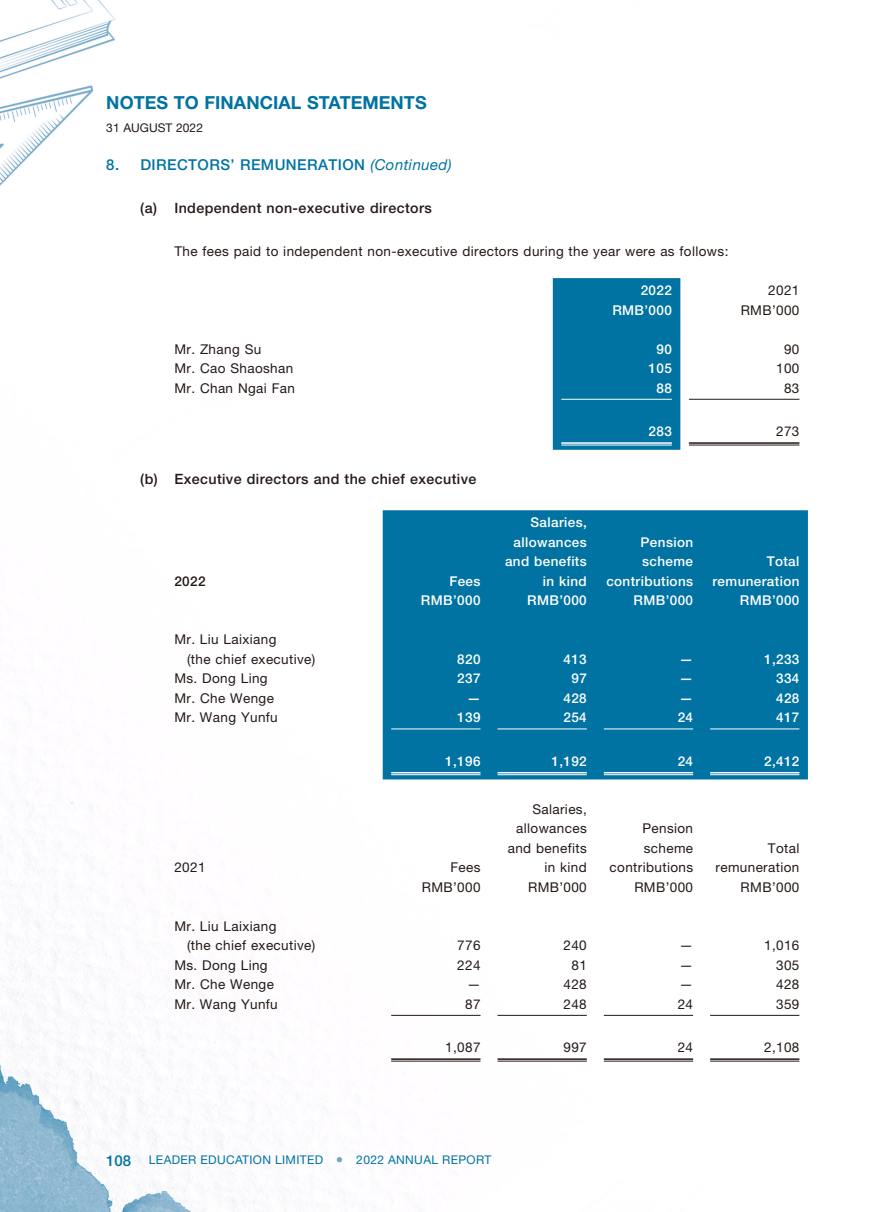
<style>
.page{position:relative;width:893px;height:1212px;background:#fff}
.page>*{position:absolute;margin:0;border:0;box-sizing:border-box;transform-origin:0 0}
.t1{font:700 18px "Helvetica Neue LT Std";letter-spacing:.005em;color:#0073a3}
.t2{font:500 15px "Helvetica Neue LT Std";letter-spacing:.03em;color:#0073a3}
.t3{font:500 14.25px "Helvetica Neue LT Std";letter-spacing:.03em;color:#231916}
.t4{font:13.5px/19.5px "Helvetica Neue LT Std";letter-spacing:.03em;color:#231916;text-align:right}
.t5{font:500 13.5px/19.5px "Helvetica Neue LT Std";letter-spacing:.03em;color:#fff;text-align:right}
.t6{font:500 13.5px "Helvetica Neue LT Std";color:#231916}
.t7{font:12px "Helvetica Neue LT Std";letter-spacing:.03em;color:#0073a3}
.t8{font:12px "Helvetica Neue LT Std";letter-spacing:.005em;color:#231916}
.s1{font-weight:400;font-style:italic}
.s2{font-weight:500;font-size:15px}
.s3{font-size:15px;color:#72a9c7}
</style>
<div class="page">
<img style="left:0;top:0;width:808px;height:1212px">
<div style="left:553px;top:278px;width:127px;height:172px;background:#0073a3"></div>
<hr style="left:561px;top:399px;width:111px;height:1px;background:#fff">
<hr style="left:689px;top:399px;width:110px;height:1px;background:#231916">
<hr style="left:561px;top:442px;width:111px;height:2px;background:#fff">
<hr style="left:561px;top:445px;width:111px;height:1px;background:#fff">
<hr style="left:689px;top:442px;width:110px;height:2px;background:#231916">
<hr style="left:689px;top:445px;width:110px;height:1px;background:#231916">
<div style="left:383px;top:510px;width:425px;height:269px;background:#0073a3"></div>
<hr style="left:391px;top:728px;width:89px;height:1px;background:#fff">
<hr style="left:497px;top:728px;width:90px;height:1px;background:#fff">
<hr style="left:604px;top:728px;width:89px;height:1px;background:#fff">
<hr style="left:710px;top:728px;width:89px;height:1px;background:#fff">
<hr style="left:391px;top:772px;width:89px;height:1px;background:#fff">
<hr style="left:391px;top:774px;width:89px;height:1px;background:#fff">
<hr style="left:497px;top:772px;width:90px;height:1px;background:#fff">
<hr style="left:497px;top:774px;width:90px;height:1px;background:#fff">
<hr style="left:604px;top:772px;width:89px;height:1px;background:#fff">
<hr style="left:604px;top:774px;width:89px;height:1px;background:#fff">
<hr style="left:710px;top:772px;width:89px;height:1px;background:#fff">
<hr style="left:710px;top:774px;width:89px;height:1px;background:#fff">
<hr style="left:391px;top:1015px;width:89px;height:1px;background:#231916">
<hr style="left:497px;top:1015px;width:90px;height:1px;background:#231916">
<hr style="left:604px;top:1015px;width:89px;height:1px;background:#231916">
<hr style="left:710px;top:1015px;width:89px;height:1px;background:#231916">
<hr style="left:391px;top:1058px;width:89px;height:2px;background:#231916">
<hr style="left:391px;top:1061px;width:89px;height:1px;background:#231916">
<hr style="left:497px;top:1058px;width:90px;height:2px;background:#231916">
<hr style="left:497px;top:1061px;width:90px;height:1px;background:#231916">
<hr style="left:604px;top:1058px;width:89px;height:2px;background:#231916">
<hr style="left:604px;top:1061px;width:89px;height:1px;background:#231916">
<hr style="left:710px;top:1058px;width:89px;height:2px;background:#231916">
<hr style="left:710px;top:1061px;width:89px;height:1px;background:#231916">
<h1 class="t1" style="left:106px;top:92px;width:322px">NOTES TO FINANCIAL STATEMENTS</h1>
<p class="t8" style="left:106px;top:121px;width:98px">31 AUGUST 2022</p>
<p class="t2" style="left:106px;top:155px;width:347px">8. DIRECTORS’ REMUNERATION <span class="s1">(Continued)</span></p>
<p class="t3" style="left:140px;top:199px;width:293px">(a) Independent non-executive directors</p>
<p class="t4" style="left:174px;top:242px;width:556px">The fees paid to independent non-executive directors during the year were as follows:</p>
<p class="t5" style="left:641px;top:281px;width:33px">2022</p>
<p class="t4" style="left:768px;top:281px;width:33px">2021</p>
<p class="t5" style="left:612px;top:300px;width:61px">RMB’000</p>
<p class="t4" style="left:741px;top:300px;width:60px">RMB’000</p>
<p class="t4" style="left:174px;top:339px;width:88px">Mr. Zhang Su</p>
<p class="t5" style="left:656px;top:339px;width:17px">90</p>
<p class="t4" style="left:784px;top:339px;width:17px">90</p>
<p class="t4" style="left:174px;top:359px;width:120px">Mr. Cao Shaoshan</p>
<p class="t5" style="left:649px;top:359px;width:25px">105</p>
<p class="t4" style="left:776px;top:359px;width:25px">100</p>
<p class="t4" style="left:174px;top:378px;width:122px">Mr. Chan Ngai Fan</p>
<p class="t5" style="left:656px;top:378px;width:17px">88</p>
<p class="t4" style="left:784px;top:378px;width:17px">83</p>
<p class="t5" style="left:649px;top:422px;width:25px">283</p>
<p class="t4" style="left:776px;top:422px;width:25px">273</p>
<p class="t3" style="left:140px;top:471px;width:338px">(b) Executive directors and the chief executive</p>
<p class="t6" style="left:174px;top:573px;width:33px">2022</p>
<p class="t5" style="left:449px;top:571px;width:33px">Fees</p>
<p class="t5" style="left:505px;top:513px;width:83px">Salaries, allowances and benefits in kind</p>
<p class="t5" style="left:606px;top:532px;width:88px">Pension scheme contributions</p>
<p class="t5" style="left:712px;top:552px;width:88px">Total remuneration</p>
<p class="t4" style="left:187px;top:630px;width:130px;text-align:left;text-indent:-13px">Mr. Liu Laixiang<br>(the chief executive)</p>
<p class="t5" style="left:421px;top:591px;width:61px">RMB’000</p>
<p class="t5" style="left:527px;top:591px;width:61px">RMB’000</p>
<p class="t5" style="left:634px;top:591px;width:61px">RMB’000</p>
<p class="t5" style="left:740px;top:591px;width:61px">RMB’000</p>
<p class="t5" style="left:457px;top:649px;width:25px">820</p>
<p class="t5" style="left:564px;top:649px;width:25px">413</p>
<p class="t5" style="left:680px;top:649px;width:15px">—</p>
<p class="t5" style="left:764px;top:649px;width:37px">1,233</p>
<p class="t4" style="left:174px;top:669px;width:95px">Ms. Dong Ling</p>
<p class="t5" style="left:457px;top:669px;width:25px">237</p>
<p class="t5" style="left:571px;top:669px;width:17px">97</p>
<p class="t5" style="left:680px;top:669px;width:15px">—</p>
<p class="t5" style="left:776px;top:669px;width:25px">334</p>
<p class="t4" style="left:174px;top:688px;width:101px">Mr. Che Wenge</p>
<p class="t5" style="left:467px;top:688px;width:15px">—</p>
<p class="t5" style="left:564px;top:688px;width:25px">428</p>
<p class="t5" style="left:680px;top:688px;width:15px">—</p>
<p class="t5" style="left:776px;top:688px;width:25px">428</p>
<p class="t4" style="left:174px;top:708px;width:105px">Mr. Wang Yunfu</p>
<p class="t5" style="left:457px;top:708px;width:25px">139</p>
<p class="t5" style="left:564px;top:708px;width:25px">254</p>
<p class="t5" style="left:678px;top:708px;width:17px">24</p>
<p class="t5" style="left:776px;top:708px;width:25px">417</p>
<p class="t5" style="left:445px;top:751px;width:37px">1,196</p>
<p class="t5" style="left:551px;top:751px;width:37px">1,192</p>
<p class="t5" style="left:678px;top:751px;width:17px">24</p>
<p class="t5" style="left:764px;top:751px;width:37px">2,412</p>
<p class="t4" style="left:174px;top:858px;width:33px">2021</p>
<p class="t4" style="left:450px;top:858px;width:32px">Fees</p>
<p class="t4" style="left:508px;top:799px;width:81px">Salaries, allowances and benefits in kind</p>
<p class="t4" style="left:610px;top:819px;width:85px">Pension scheme contributions</p>
<p class="t4" style="left:715px;top:838px;width:85px">Total remuneration</p>
<p class="t4" style="left:187px;top:916px;width:130px;text-align:left;text-indent:-13px">Mr. Liu Laixiang<br>(the chief executive)</p>
<p class="t4" style="left:422px;top:877px;width:60px">RMB’000</p>
<p class="t4" style="left:528px;top:877px;width:60px">RMB’000</p>
<p class="t4" style="left:634px;top:877px;width:60px">RMB’000</p>
<p class="t4" style="left:741px;top:877px;width:60px">RMB’000</p>
<p class="t4" style="left:457px;top:936px;width:25px">776</p>
<p class="t4" style="left:564px;top:936px;width:25px">240</p>
<p class="t4" style="left:680px;top:936px;width:15px">—</p>
<p class="t4" style="left:764px;top:936px;width:37px">1,016</p>
<p class="t4" style="left:174px;top:955px;width:95px">Ms. Dong Ling</p>
<p class="t4" style="left:457px;top:955px;width:25px">224</p>
<p class="t4" style="left:571px;top:955px;width:17px">81</p>
<p class="t4" style="left:680px;top:955px;width:15px">—</p>
<p class="t4" style="left:776px;top:955px;width:25px">305</p>
<p class="t4" style="left:174px;top:974px;width:101px">Mr. Che Wenge</p>
<p class="t4" style="left:467px;top:974px;width:15px">—</p>
<p class="t4" style="left:564px;top:974px;width:25px">428</p>
<p class="t4" style="left:680px;top:974px;width:15px">—</p>
<p class="t4" style="left:776px;top:974px;width:25px">428</p>
<p class="t4" style="left:174px;top:994px;width:105px">Mr. Wang Yunfu</p>
<p class="t4" style="left:465px;top:994px;width:17px">87</p>
<p class="t4" style="left:563px;top:994px;width:25px">248</p>
<p class="t4" style="left:678px;top:994px;width:17px">24</p>
<p class="t4" style="left:776px;top:994px;width:25px">359</p>
<p class="t4" style="left:445px;top:1038px;width:37px">1,087</p>
<p class="t4" style="left:564px;top:1038px;width:25px">997</p>
<p class="t4" style="left:678px;top:1038px;width:17px">24</p>
<p class="t4" style="left:764px;top:1038px;width:37px">2,108</p>
<p class="t7" style="left:106px;top:1152px;width:387px"><span class="s2">108</span> LEADER EDUCATION LIMITED <span class="s3">•</span> 2022 ANNUAL REPORT</p>
</div>
